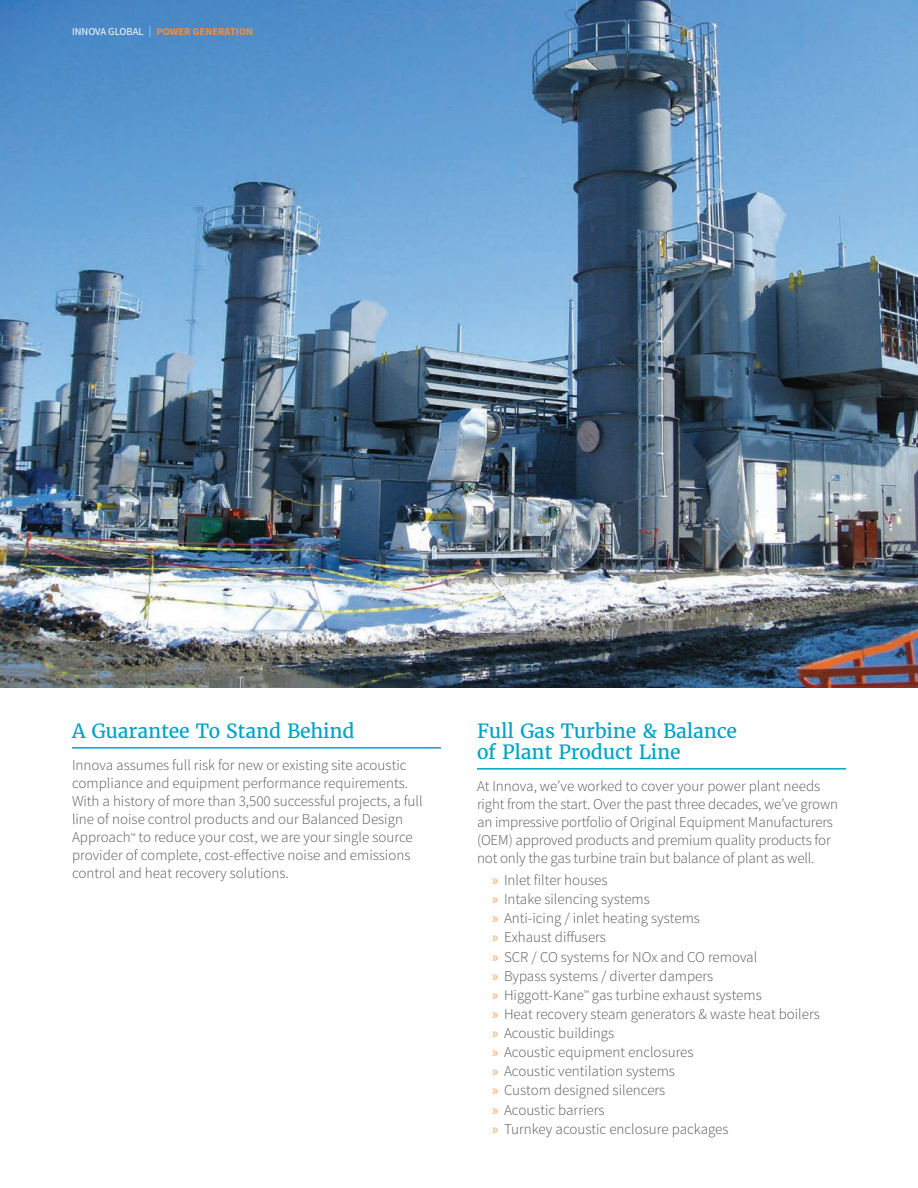
<style>
.page{position:relative;width:918px;height:1188px;background:#fff}
.page>*{position:absolute;margin:0;border:0;box-sizing:border-box;transform-origin:0 0}
.Head_Regular{font:19.5px/21px "Merriweather";letter-spacing:-.01em;color:#00a3c7}
.Body{font:300 15px/18px "Source Sans Pro";color:#57585a}
.Body-2{font:700 10.5px "Source Sans Pro";color:#f68d38}
.s1{font-weight:400;color:#fff}
.s2{font-weight:300;color:#fff}
.s3{font-family:"Myriad Pro";font-weight:400;color:#f8a15e}
</style>
<div class="page">
<hr style="left:72px;top:747px;width:369px;height:2px;background:#00a3c7">
<hr style="left:477px;top:768px;width:369px;height:2px;background:#00a3c7">
<img style="left:0;top:0;width:918px;height:688px">
<p class="Body-2" style="left:72px;top:25px;width:183px"><span class="s1">INNOVA GLOBAL</span> <span class="s2">|</span> POWER GENERATION</p>
<p class="Head_Regular" style="left:72px;top:721px;width:284px">A Guarantee To Stand Behind</p>
<p class="Body" style="left:72px;top:756px;width:352px">Innova assumes full risk for new or existing site acoustic compliance and equipment performance requirements.<br>With a history of more than 3,500 successful projects, a full line of noise control products and our Balanced Design Approach<sup>™</sup> to reduce your cost, we are your single source provider of complete, cost-effective noise and emissions control and heat recovery solutions.</p>
<p class="Head_Regular" style="left:477px;top:721px;width:262px">Full Gas Turbine &amp; Balance of Plant Product Line</p>
<p class="Body" style="left:477px;top:777px;width:363px">At Innova, we’ve worked to cover your power plant needs right from the start. Over the past three decades, we’ve grown an impressive portfolio of Original Equipment Manufacturers (OEM) approved products and premium quality products for not only the gas turbine train but balance of plant as well.</p>
<p class="Body" style="left:492px;top:871px;width:117px"><span class="s3">»</span> Inlet filter houses</p>
<p class="Body" style="left:492px;top:890px;width:159px"><span class="s3">»</span> Intake silencing systems</p>
<p class="Body" style="left:492px;top:909px;width:209px"><span class="s3">»</span> Anti-icing / inlet heating systems</p>
<p class="Body" style="left:492px;top:929px;width:115px"><span class="s3">»</span> Exhaust diffusers</p>
<p class="Body" style="left:492px;top:948px;width:267px"><span class="s3">»</span> SCR / CO systems for NOx and CO removal</p>
<p class="Body" style="left:492px;top:967px;width:223px"><span class="s3">»</span> Bypass systems / diverter dampers</p>
<p class="Body" style="left:492px;top:986px;width:271px"><span class="s3">»</span> Higgott-Kane<sup>™</sup> gas turbine exhaust systems</p>
<p class="Body" style="left:492px;top:1005px;width:329px"><span class="s3">»</span> Heat recovery steam generators &amp; waste heat boilers</p>
<p class="Body" style="left:492px;top:1024px;width:124px"><span class="s3">»</span> Acoustic buildings</p>
<p class="Body" style="left:492px;top:1043px;width:203px"><span class="s3">»</span> Acoustic equipment enclosures</p>
<p class="Body" style="left:492px;top:1062px;width:184px"><span class="s3">»</span> Acoustic ventilation systems</p>
<p class="Body" style="left:492px;top:1082px;width:175px"><span class="s3">»</span> Custom designed silencers</p>
<p class="Body" style="left:492px;top:1101px;width:114px"><span class="s3">»</span> Acoustic barriers</p>
<p class="Body" style="left:492px;top:1120px;width:238px"><span class="s3">»</span> Turnkey acoustic enclosure packages</p>
</div>
